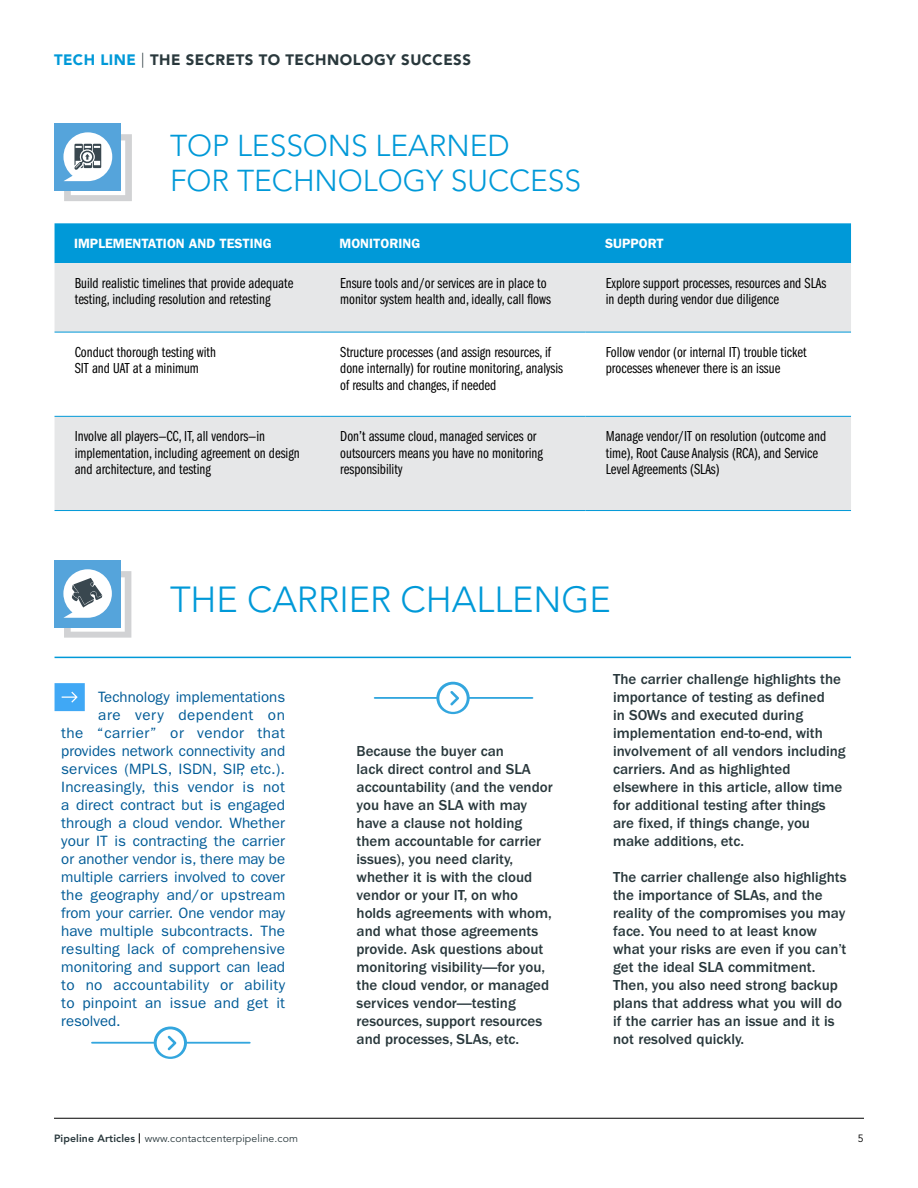
<style>
.page{position:relative;width:918px;height:1188px;background:#fff}
.page>*{position:absolute;margin:0;border:0;box-sizing:border-box;transform-origin:0 0}
.t1{font:300 36px "Avenir";color:#0099d8}
.t2{font:300 30px/34.5px "Avenir";color:#0099d8}
.t3{font:500 15px/18px "Franklin Gothic";color:#29383c}
.t4{font:15px/16.5px "Franklin Gothic Book Cmpr";color:#000}
.t5{font:15px "Franklin Gothic";letter-spacing:.005em;color:#005b97}
.t6{font:900 15px "Avenir";letter-spacing:.03em;color:#29383c}
.t7{font:15px "Franklin Gothic";letter-spacing:.03em;color:#005b97}
.t8{font:15px "Franklin Gothic";letter-spacing:.035em;color:#005b97}
.t9{font:600 13.5px "Franklin Gothic";color:#fff}
.t10{font:10.5px "Avenir";letter-spacing:.01em;color:#29383c}
.t11{font:10.5px "Avenir";color:#000}
.s1{color:#0099d8}
.s2{font-weight:300}
.s3{font-weight:800}
</style>
<div class="page">
<hr style="left:54px;top:1118px;width:810px;height:1px;background:#000">
<div style="left:55px;top:223px;width:796px;height:40px;background:#0099d8"></div>
<svg style="left:55px;top:263px;width:796px;height:247px;fill:#e6e7e8"></svg>
<hr style="left:55px;top:332px;width:265px;height:1px;background:#0099d8">
<hr style="left:320px;top:332px;width:266px;height:1px;background:#0099d8">
<hr style="left:586px;top:332px;width:265px;height:1px;background:#0099d8">
<hr style="left:55px;top:416px;width:265px;height:1px;background:#0099d8">
<hr style="left:320px;top:416px;width:266px;height:1px;background:#0099d8">
<hr style="left:586px;top:416px;width:265px;height:1px;background:#0099d8">
<hr style="left:55px;top:510px;width:265px;height:1px;background:#0099d8">
<hr style="left:320px;top:510px;width:266px;height:1px;background:#0099d8">
<hr style="left:586px;top:510px;width:265px;height:1px;background:#0099d8">
<svg style="left:55px;top:683px;width:30px;height:28px"></svg>
<hr style="left:55px;top:657px;width:796px;height:1px;background:#0099d8">
<svg style="left:91px;top:1027px;width:160px;height:32px"></svg>
<svg style="left:374px;top:682px;width:159px;height:32px"></svg>
<div style="left:55px;top:123px;width:66px;height:68px;background:#55a4db"></div>
<svg style="left:63px;top:132px;width:69px;height:69px"></svg>
<div style="left:55px;top:560px;width:66px;height:67px;background:#55a4db"></div>
<svg style="left:63px;top:569px;width:68px;height:69px"></svg>
<p class="t6" style="left:54px;top:51px;width:418px"><span class="s1">TECH LINE</span> <span class="s2">|</span> THE SECRETS TO TECHNOLOGY SUCCESS</p>
<h2 class="t2" style="left:170px;top:129px;width:413px">TOP LESSONS LEARNED<br>FOR TECHNOLOGY SUCCESS</h2>
<p class="t9" style="left:74px;top:236px;width:199px">IMPLEMENTATION AND TESTING</p>
<p class="t9" style="left:340px;top:236px;width:82px">MONITORING</p>
<p class="t9" style="left:605px;top:236px;width:60px">SUPPORT</p>
<p class="t4" style="left:75px;top:275px;width:220px">Build realistic timelines that provide adequate testing, including resolution and retesting</p>
<p class="t4" style="left:340px;top:275px;width:212px">Ensure tools and/or services are in place to monitor system health and, ideally, call flows</p>
<p class="t4" style="left:606px;top:275px;width:222px">Explore support processes, resources and SLAs in depth during vendor due diligence</p>
<p class="t4" style="left:75px;top:344px;width:143px">Conduct thorough testing with<br>SIT and UAT at a minimum</p>
<p class="t4" style="left:340px;top:344px;width:224px">Structure processes (and assign resources, if done internally) for routine monitoring, analysis of results and changes, if needed</p>
<p class="t4" style="left:606px;top:344px;width:203px">Follow vendor (or internal IT) trouble ticket processes whenever there is an issue</p>
<p class="t4" style="left:75px;top:428px;width:226px">Involve all players—CC, IT, all vendors—in implementation, including agreement on design and architecture, and testing</p>
<p class="t4" style="left:340px;top:428px;width:204px">Don’t assume cloud, managed services or outsourcers means you have no monitoring responsibility</p>
<p class="t4" style="left:606px;top:428px;width:222px">Manage vendor/IT on resolution (outcome and time), Root Cause Analysis (RCA), and Service<br>Level Agreements (SLAs)</p>
<h1 class="t1" style="left:170px;top:579px;width:442px">THE CARRIER CHALLENGE</h1>
<p class="t5" style="left:98px;top:688px;width:188px">Technology implementations</p>
<p class="t8" style="left:98px;top:706px;width:188px">are very dependent on</p>
<p class="t7" style="left:61px;top:724px;width:225px">the “carrier” or vendor that</p>
<p class="t5" style="left:61px;top:742px;width:225px">provides network connectivity and</p>
<p class="t5" style="left:61px;top:760px;width:225px">services (MPLS, ISDN, SIP, etc.).</p>
<p class="t5" style="left:61px;top:778px;width:225px">Increasingly, this vendor is not</p>
<p class="t5" style="left:61px;top:796px;width:225px">a direct contract but is engaged</p>
<p class="t5" style="left:61px;top:814px;width:225px">through a cloud vendor. Whether</p>
<p class="t5" style="left:61px;top:832px;width:225px">your IT is contracting the carrier</p>
<p class="t5" style="left:61px;top:850px;width:225px">or another vendor is, there may be</p>
<p class="t5" style="left:61px;top:868px;width:225px">multiple carriers involved to cover</p>
<p class="t5" style="left:61px;top:886px;width:225px">the geography and/or upstream</p>
<p class="t5" style="left:61px;top:904px;width:225px">from your carrier. One vendor may</p>
<p class="t5" style="left:61px;top:922px;width:225px">have multiple subcontracts. The</p>
<p class="t5" style="left:61px;top:940px;width:225px">resulting lack of comprehensive</p>
<p class="t5" style="left:61px;top:958px;width:225px">monitoring and support can lead</p>
<p class="t5" style="left:61px;top:976px;width:225px">to no accountability or ability</p>
<p class="t5" style="left:61px;top:994px;width:225px">to pinpoint an issue and get it</p>
<p class="t5" style="left:61px;top:1012px;width:61px">resolved.</p>
<p class="t3" style="left:357px;top:742px;width:198px">Because the buyer can<br>lack direct control and SLA accountability (and the vendor you have an SLA with may have a clause not holding them accountable for carrier issues), you need clarity, whether it is with the cloud vendor or your IT, on who holds agreements with whom, and what those agreements provide. Ask questions about monitoring visibility—for you, the cloud vendor, or managed services vendor—testing resources, support resources and processes, SLAs, etc.</p>
<p class="t3" style="left:613px;top:670px;width:234px">The carrier challenge highlights the importance of testing as defined<br>in SOWs and executed during implementation end-to-end, with involvement of all vendors including carriers. And as highlighted elsewhere in this article, allow time for additional testing after things are fixed, if things change, you make additions, etc.</p>
<p class="t3" style="left:613px;top:868px;width:235px">The carrier challenge also highlights the importance of SLAs, and the reality of the compromises you may face. You need to at least know what your risks are even if you can’t get the ideal SLA commitment.<br>Then, you also need strong backup plans that address what you will do if the carrier has an issue and it is not resolved quickly.</p>
<p class="t10" style="left:54px;top:1133px;width:246px"><span class="s3">Pipeline Articles</span> www.contactcenterpipeline.com</p>
<p class="t11" style="left:858px;top:1133px;width:7px">5</p>
</div>
